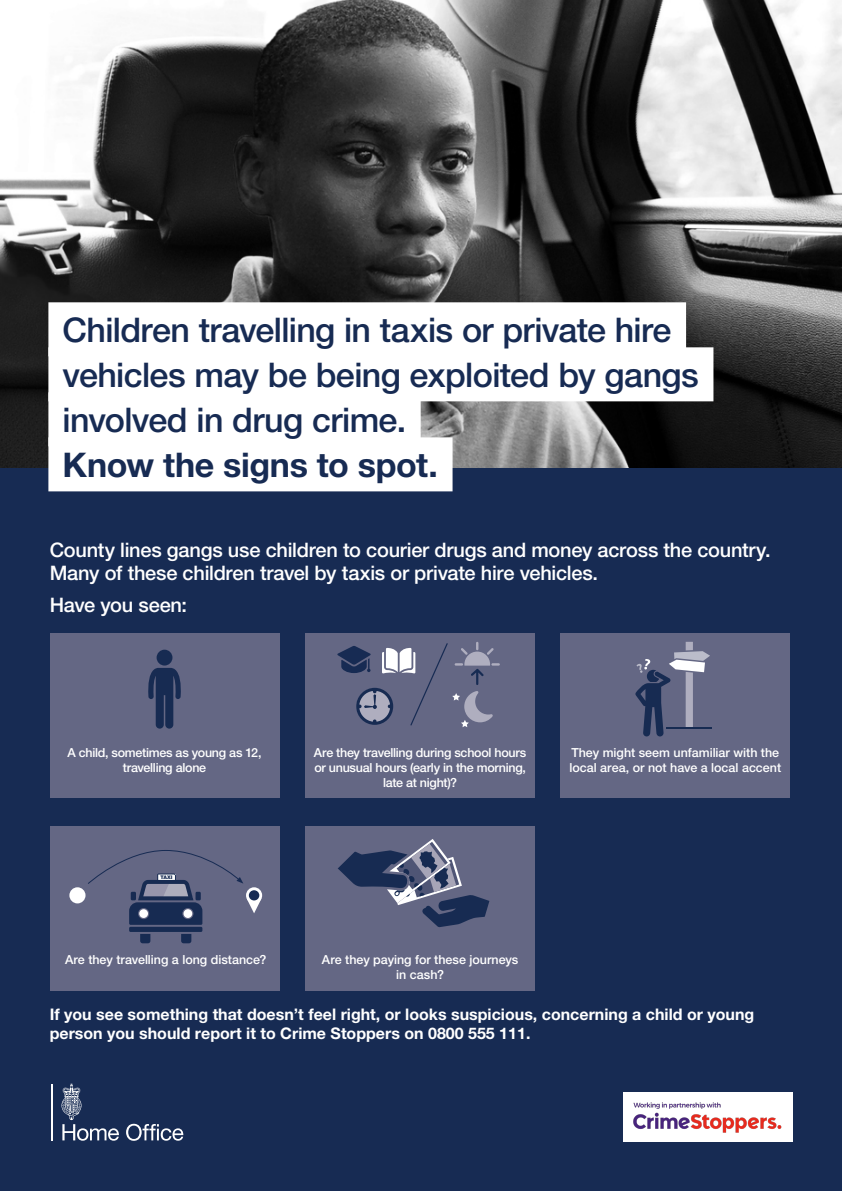
<style>
.page{position:relative;width:842px;height:1191px;background:#fff}
.page>*{position:absolute;margin:0;border:0;box-sizing:border-box;transform-origin:0 0}
.Main_heading{font:500 34px "Helvetica Neue LT Pro";letter-spacing:-.02em;color:#172b53}
.Main_heading-2{font:700 34px "Helvetica Neue LT Pro";letter-spacing:-.01em;color:#172b53}
.t1{font:500 20px/23px "Helvetica Neue LT Pro";letter-spacing:-.015em;color:#fff}
.t2{font:700 16px/19px "Helvetica Neue LT Pro";color:#fff}
.t3{font:500 12.5px/15px "Helvetica Neue LT Pro";letter-spacing:-.01em;color:#fff;text-align:center}
.t4{font:900 5px "Helvetica Neue LT Pro";color:#172b52}
</style>
<div class="page">
<img style="left:0;top:0;width:842px;height:468px">
<div style="left:0;top:468px;width:842px;height:723px;background:#172b53"></div>
<hr style="left:51px;top:1083px;width:2px;height:57px;background:#fff">
<svg style="left:126px;top:1123px;width:57px;height:17px"></svg>
<svg style="left:62px;top:1083px;width:57px;height:57px"></svg>
<div style="left:623px;top:1092px;width:169px;height:49px;background:#fff"></div>
<img style="left:633px;top:1102px;width:149px;height:31px">
<div style="left:48px;top:302px;width:638px;height:54px;background:#fff"></div>
<div style="left:48px;top:347px;width:665px;height:54px;background:#fff"></div>
<div style="left:48px;top:392px;width:373px;height:54px;background:#fff"></div>
<div style="left:48px;top:437px;width:405px;height:54px;background:#fff"></div>
<div style="left:305px;top:826px;width:230px;height:164px;background:#646784"></div>
<div style="left:305px;top:633px;width:230px;height:164px;background:#646784"></div>
<div style="left:50px;top:826px;width:230px;height:164px;background:#646784"></div>
<div style="left:50px;top:633px;width:230px;height:164px;background:#646784"></div>
<div style="left:560px;top:633px;width:230px;height:164px;background:#646784"></div>
<svg style="left:338px;top:839px;width:151px;height:88px"></svg>
<svg style="left:337px;top:642px;width:163px;height:85px"></svg>
<svg style="left:148px;top:668px;width:33px;height:60px"></svg>
<div style="left:157px;top:649px;width:15px;height:16px;background:#172b52;border-radius:50%"></div>
<svg style="left:181px;top:934px;width:10px;height:9px"></svg>
<svg style="left:140px;top:934px;width:10px;height:9px"></svg>
<div style="left:129px;top:926px;width:73px;height:6px;background:#172b52"></div>
<div style="left:69px;top:887px;width:17px;height:16px;background:#fff;border-radius:50%"></div>
<svg style="left:88px;top:850px;width:174px;height:74px"></svg>
<div style="left:249px;top:890px;width:10px;height:10px;background:#172b53;border-radius:50%"></div>
<svg style="left:635px;top:642px;width:75px;height:94px"></svg>
<hr style="left:667px;top:727px;width:45px;height:1px;background:#172b52">
<p class="Main_heading" style="left:63px;top:310px;width:610px">Children travelling in taxis or private hire</p>
<p class="Main_heading" style="left:63px;top:355px;width:638px">vehicles may be being exploited by gangs</p>
<p class="Main_heading" style="left:63px;top:400px;width:345px">involved in drug crime.</p>
<p class="Main_heading-2" style="left:63px;top:444px;width:377px">Know the signs to spot.</p>
<p class="t1" style="left:50px;top:538px;width:723px">County lines gangs use children to courier drugs and money across the country.<br>Many of these children travel by taxis or private hire vehicles.</p>
<p class="t1" style="left:50px;top:593px;width:139px">Have you seen:</p>
<p class="t3" style="left:67px;top:745px;width:196px">A child, sometimes as young as 12, travelling alone</p>
<p class="t4" style="left:161px;top:874px;width:13px">TAXI</p>
<p class="t3" style="left:65px;top:951px;width:203px">Are they travelling a long distance?</p>
<p class="t3" style="left:314px;top:745px;width:214px">Are they travelling during school hours or unusual hours (early in the morning, late at night)?</p>
<p class="t3" style="left:569px;top:745px;width:213px;text-align:left">They might seem unfamiliar with the local area, or not have a local accent</p>
<p class="t3" style="left:322px;top:951px;width:198px">Are they paying for these journeys in cash?</p>
<p class="t2" style="left:50px;top:1004px;width:706px">If you see something that doesn’t feel right, or looks suspicious, concerning a child or young person you should report it to Crime Stoppers on 0800 555 111.</p>
</div>
